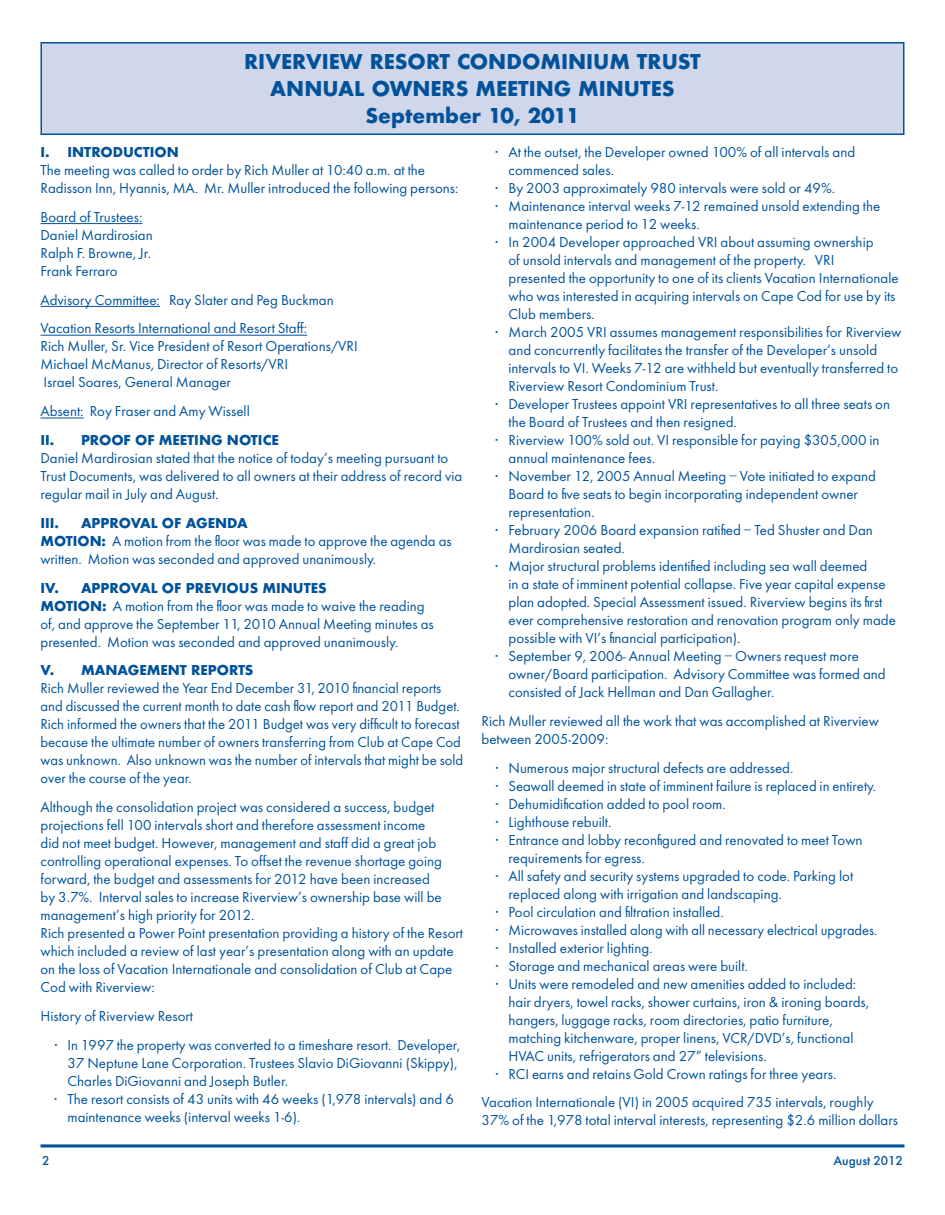
<style>
.page{position:relative;width:945px;height:1215px;background:#fff}
.page>*{position:absolute;margin:0;border:0;box-sizing:border-box;transform-origin:0 0}
.t1{font:22.5px/27px "Futura Bld";color:#01529a;text-align:center}
.t2{font:15px/18px "Futura";color:#01529a}
.t3{font:15px "Futura Bld";color:#01529a}
.t4{font:13.5px "Futura Mdm";color:#01529a}
.s1{font-family:"Futura Bld"}
</style>
<div class="page">
<svg style="left:40px;top:1144px;width:864px;height:4px;background:#3a78b0"></svg>
<div style="left:41px;top:43px;width:863px;height:91px;background:#d0d7ea"></div>
<div style="left:40px;top:42px;width:864px;height:93px;border:2px solid #01529a"></div>
<hr style="left:40px;top:223px;width:102px;height:1px;background:#01529a">
<hr style="left:40px;top:306px;width:120px;height:1px;background:#01529a">
<hr style="left:40px;top:335px;width:267px;height:1px;background:#01529a">
<hr style="left:40px;top:418px;width:44px;height:1px;background:#01529a">
<h1 class="t1" style="left:244px;top:50px;width:458px">RIVERVIEW RESORT CONDOMINIUM TRUST<br>ANNUAL OWNERS MEETING MINUTES<br>September 10, 2011</h1>
<p class="t3" style="left:40px;top:142px;width:140px">I. INTRODUCTION</p>
<p class="t2" style="left:40px;top:162px;width:420px">The meeting was called to order by Rich Muller at 10:40 a.m. at the<br>Radisson Inn, Hyannis, MA. Mr. Muller introduced the following persons:</p>
<p class="t2" style="left:40px;top:209px;width:114px">Board of Trustees:<br>Daniel Mardirosian<br>Ralph F. Browne, Jr.<br>Frank Ferraro</p>
<p class="t2" style="left:40px;top:286px;width:295px;line-height:28.8px">Advisory Committee: Ray Slater and Peg Buckman<br>Vacation Resorts International and Resort Staff:</p>
<p class="t2" style="left:40px;top:339px;width:319px">Rich Muller, Sr. Vice President of Resort Operations/VRI<br>Michael McManus, Director of Resorts/VRI<br>Israel Soares, General Manager</p>
<p class="t2" style="left:40px;top:403px;width:211px">Absent: Roy Fraser and Amy Wissell</p>
<p class="t3" style="left:40px;top:430px;width:240px">II. PROOF OF MEETING NOTICE</p>
<p class="t2" style="left:40px;top:450px;width:423px">Daniel Mardirosian stated that the notice of today’s meeting pursuant to<br>Trust Documents, was delivered to all owners at their address of record via regular mail in July and August.</p>
<p class="t3" style="left:40px;top:513px;width:20px">III.</p>
<p class="t3" style="left:81px;top:513px;width:168px">APPROVAL OF AGENDA</p>
<p class="t2" style="left:40px;top:533px;width:413px"><span class="s1">MOTION:</span> A motion from the floor was made to approve the agenda as written. Motion was seconded and approved unanimously.</p>
<p class="t3" style="left:40px;top:578px;width:288px">IV. APPROVAL OF PREVIOUS MINUTES</p>
<p class="t2" style="left:40px;top:598px;width:395px"><span class="s1">MOTION:</span> A motion from the floor was made to waive the reading of, and approve the September 11, 2010 Annual Meeting minutes as presented. Motion was seconded and approved unanimously.</p>
<p class="t3" style="left:40px;top:660px;width:214px">V. MANAGEMENT REPORTS</p>
<p class="t2" style="left:40px;top:681px;width:424px">Rich Muller reviewed the Year End December 31, 2010 financial reports and discussed the current month to date cash flow report and 2011 Budget.<br>Rich informed the owners that the 2011 Budget was very difficult to forecast because the ultimate number of owners transferring from Club at Cape Cod was unknown. Also unknown was the number of intervals that might be sold over the course of the year.</p>
<p class="t2" style="left:40px;top:799px;width:424px">Although the consolidation project was considered a success, budget projections fell 100 intervals short and therefore assessment income<br>did not meet budget. However, management and staff did a great job controlling operational expenses. To offset the revenue shortage going forward, the budget and assessments for 2012 have been increased<br>by 3.7%. Interval sales to increase Riverview’s ownership base will be management’s high priority for 2012.<br>Rich presented a Power Point presentation providing a history of the Resort which included a review of last year’s presentation along with an update on the loss of Vacation Internationale and consolidation of Club at Cape Cod with Riverview:</p>
<p class="t2" style="left:40px;top:1008px;width:154px">History of Riverview Resort</p>
<p class="t2" style="left:67px;top:1037px;width:394px;text-indent:-13px">• In 1997 the property was converted to a timeshare resort. Developer,<br>37 Neptune Lane Corporation. Trustees Slavio DiGiovanni (Skippy),<br>Charles DiGiovanni and Joseph Butler.</p>
<p class="t2" style="left:67px;top:1091px;width:388px;text-indent:-14px">• The resort consists of 43 units with 46 weeks (1,978 intervals) and 6 maintenance weeks (interval weeks 1-6).</p>
<p class="t2" style="left:508px;top:144px;width:348px;text-indent:-14px">• At the outset, the Developer owned 100% of all intervals and commenced sales.</p>
<p class="t2" style="left:495px;top:180px;width:342px">• By 2003 approximately 980 intervals were sold or 49%.</p>
<p class="t2" style="left:508px;top:198px;width:373px;text-indent:-14px">• Maintenance interval weeks 7-12 remained unsold extending the maintenance period to 12 weeks.</p>
<p class="t2" style="left:508px;top:234px;width:392px;text-indent:-14px">• In 2004 Developer approached VRI about assuming ownership<br>of unsold intervals and management of the property. VRI<br>presented the opportunity to one of its clients Vacation Internationale who was interested in acquiring intervals on Cape Cod for use by its Club members.</p>
<p class="t2" style="left:508px;top:324px;width:395px;text-indent:-14px">• March 2005 VRI assumes management responsibilities for Riverview and concurrently facilitates the transfer of the Developer’s unsold intervals to VI. Weeks 7-12 are withheld but eventually transferred to Riverview Resort Condominium Trust.</p>
<p class="t2" style="left:508px;top:396px;width:383px;text-indent:-14px">• Developer Trustees appoint VRI representatives to all three seats on the Board of Trustees and then resigned.</p>
<p class="t2" style="left:508px;top:432px;width:373px;text-indent:-14px">• Riverview 100% sold out. VI responsible for paying $305,000 in annual maintenance fees.</p>
<p class="t2" style="left:508px;top:468px;width:369px;text-indent:-14px">• November 12, 2005 Annual Meeting – Vote initiated to expand<br>Board to five seats to begin incorporating independent owner representation.</p>
<p class="t2" style="left:508px;top:522px;width:366px;text-indent:-14px">• February 2006 Board expansion ratified – Ted Shuster and Dan<br>Mardirosian seated.</p>
<p class="t2" style="left:508px;top:558px;width:389px;text-indent:-14px">• Major structural problems identified including sea wall deemed<br>in a state of imminent potential collapse. Five year capital expense plan adopted. Special Assessment issued. Riverview begins its first ever comprehensive restoration and renovation program only made possible with VI’s financial participation).</p>
<p class="t2" style="left:508px;top:648px;width:379px;text-indent:-14px">• September 9, 2006- Annual Meeting – Owners request more owner/Board participation. Advisory Committee was formed and consisted of Jack Hellman and Dan Gallagher.</p>
<p class="t2" style="left:482px;top:713px;width:399px">Rich Muller reviewed all the work that was accomplished at Riverview between 2005-2009:</p>
<p class="t2" style="left:495px;top:760px;width:300px">• Numerous major structural defects are addressed.</p>
<p class="t2" style="left:495px;top:778px;width:383px">• Seawall deemed in state of imminent failure is replaced in entirety.</p>
<p class="t2" style="left:495px;top:796px;width:232px">• Dehumidification added to pool room.</p>
<p class="t2" style="left:495px;top:814px;width:118px">• Lighthouse rebuilt.</p>
<p class="t2" style="left:508px;top:832px;width:356px;text-indent:-14px">• Entrance and lobby reconfigured and renovated to meet Town requirements for egress.</p>
<p class="t2" style="left:508px;top:868px;width:346px;text-indent:-14px">• All safety and security systems upgraded to code. Parking lot replaced along with irrigation and landscaping.</p>
<p class="t2" style="left:495px;top:904px;width:230px">• Pool circulation and filtration installed.</p>
<p class="t2" style="left:495px;top:922px;width:384px">• Microwaves installed along with all necessary electrical upgrades.</p>
<p class="t2" style="left:495px;top:940px;width:159px">• Installed exterior lighting.</p>
<p class="t2" style="left:495px;top:958px;width:254px">• Storage and mechanical areas were built.</p>
<p class="t2" style="left:508px;top:976px;width:362px;text-indent:-14px">• Units were remodeled and new amenities added to included: hair dryers, towel racks, shower curtains, iron &amp; ironing boards, hangers, luggage racks, room directories, patio furniture, matching kitchenware, proper linens, VCR/DVD’s, functional HVAC units, refrigerators and 27” televisions.</p>
<p class="t2" style="left:482px;top:1060px;width:394px;line-height:28.8px;text-indent:14px">• RCI earns and retains Gold Crown ratings for three years.<br>Vacation Internationale (VI) in 2005 acquired 735 intervals, roughly</p>
<p class="t2" style="left:482px;top:1113px;width:418px">37% of the 1,978 total interval interests, representing $2.6 million dollars</p>
<p class="t4" style="left:42px;top:1152px;width:9px">2</p>
<p class="t4" style="left:833px;top:1152px;width:71px">August 2012</p>
</div>
